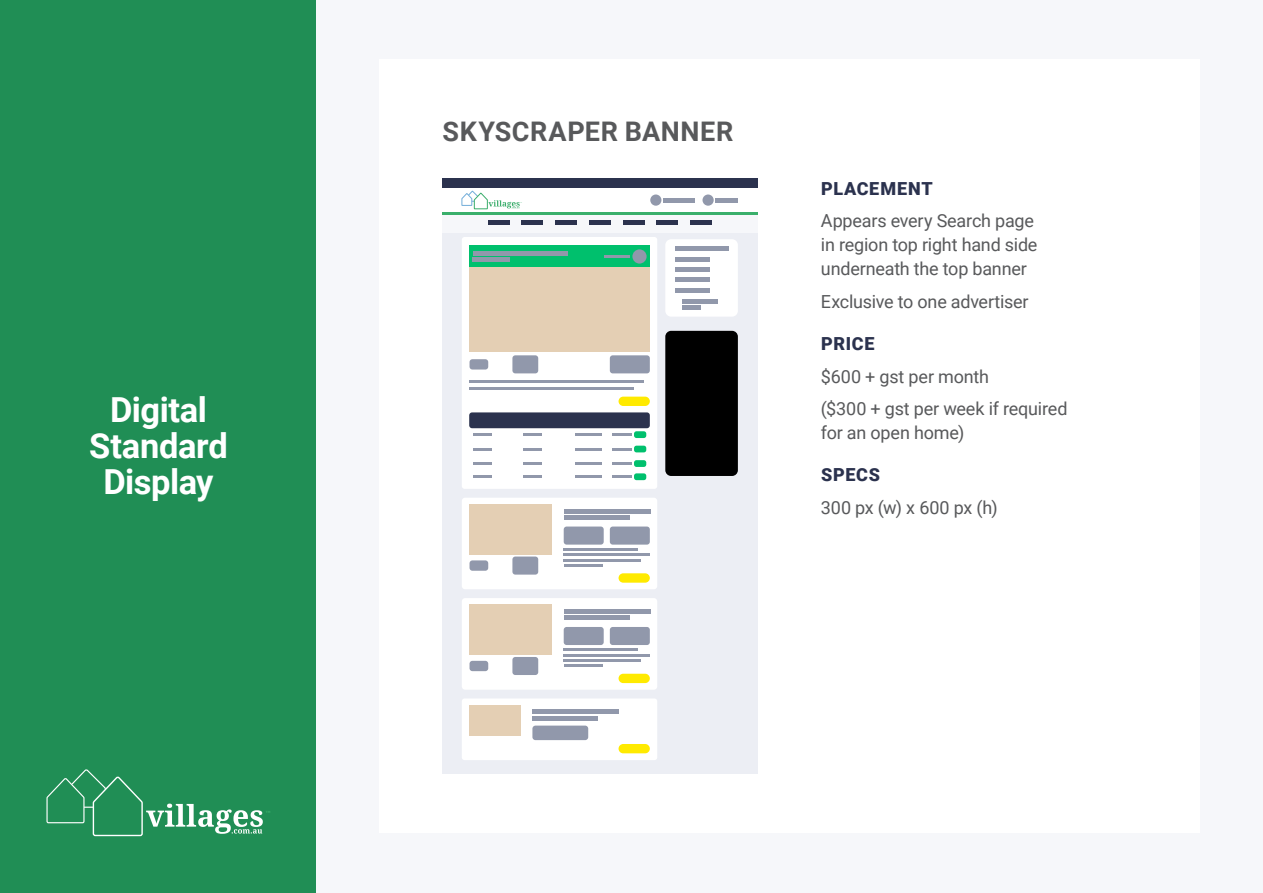
<style>
.page{position:relative;width:1263px;height:893px;background:#f6f7fa}
.page>*{position:absolute;margin:0;border:0;box-sizing:border-box;transform-origin:0 0}
.NEW_Sidebar{font:700 34.5px/36px "Roboto";letter-spacing:-.015em;color:#fff;text-align:center}
.NEW_Listings_Page_He{font:700 27px "Roboto";letter-spacing:.02em;color:#58595b}
.NEW_Listing_NOT_poin{font:18px/24px "Roboto";letter-spacing:-.01em;color:#58595b}
.Listings_subhead{font:900 18px "Roboto";letter-spacing:.04em;color:#2b324e}
.t1{font:700 2.85px "Verdana";color:#3aad6b}
</style>
<div class="page">
<div style="left:379px;top:60px;width:821px;height:773px;background:#fff"></div>
<div style="left:0;top:0;width:316px;height:893px;background:#229357"></div>
<svg style="left:46px;top:769px;width:217px;height:68px"></svg>
<div style="left:442px;top:215px;width:316px;height:559px;background:#eceef4"></div>
<div style="left:462px;top:698px;width:195px;height:62px;background:#fff;border-radius:3px"></div>
<div style="left:469px;top:705px;width:52px;height:31px;background:#e4cfb4"></div>
<div style="left:618px;top:744px;width:32px;height:9px;background:#ffea00;border-radius:5px"></div>
<div style="left:532px;top:726px;width:56px;height:14px;background:#9198ab;border-radius:3px"></div>
<div style="left:532px;top:709px;width:86px;height:5px;background:#9198ab"></div>
<hr style="left:532px;top:716px;width:66px;height:4px;background:#9198ab">
<div style="left:462px;top:498px;width:195px;height:91px;background:#fff;border-radius:3px"></div>
<hr style="left:564px;top:548px;width:74px;height:3px;background:#9198ab">
<hr style="left:564px;top:553px;width:86px;height:3px;background:#9198ab">
<hr style="left:564px;top:559px;width:77px;height:2px;background:#9198ab">
<hr style="left:564px;top:564px;width:38px;height:3px;background:#9198ab">
<div style="left:469px;top:504px;width:82px;height:51px;background:#e4cfb4"></div>
<div style="left:618px;top:573px;width:32px;height:10px;background:#ffea00;border-radius:5px"></div>
<div style="left:610px;top:527px;width:40px;height:18px;background:#9198ab;border-radius:3px"></div>
<div style="left:564px;top:527px;width:40px;height:18px;background:#9198ab;border-radius:3px"></div>
<div style="left:512px;top:556px;width:26px;height:19px;background:#9198ab;border-radius:3px"></div>
<div style="left:469px;top:560px;width:19px;height:11px;background:#9198ab;border-radius:3px"></div>
<hr style="left:564px;top:509px;width:86px;height:4px;background:#9198ab">
<div style="left:564px;top:515px;width:66px;height:5px;background:#9198ab"></div>
<div style="left:462px;top:598px;width:195px;height:92px;background:#fff;border-radius:3px"></div>
<hr style="left:564px;top:648px;width:74px;height:3px;background:#9198ab">
<hr style="left:564px;top:654px;width:86px;height:2px;background:#9198ab">
<hr style="left:564px;top:659px;width:77px;height:3px;background:#9198ab">
<hr style="left:564px;top:664px;width:38px;height:3px;background:#9198ab">
<div style="left:469px;top:605px;width:82px;height:50px;background:#e4cfb4"></div>
<div style="left:618px;top:674px;width:32px;height:9px;background:#ffea00;border-radius:5px"></div>
<div style="left:610px;top:627px;width:40px;height:18px;background:#9198ab;border-radius:3px"></div>
<div style="left:564px;top:627px;width:40px;height:18px;background:#9198ab;border-radius:3px"></div>
<div style="left:512px;top:657px;width:26px;height:18px;background:#9198ab;border-radius:3px"></div>
<div style="left:469px;top:661px;width:19px;height:10px;background:#9198ab;border-radius:3px"></div>
<div style="left:564px;top:609px;width:86px;height:5px;background:#9198ab"></div>
<hr style="left:564px;top:616px;width:66px;height:4px;background:#9198ab">
<div style="left:462px;top:237px;width:195px;height:252px;background:#fff;border-radius:3px"></div>
<div style="left:469px;top:246px;width:181px;height:21px;background:#00c06d"></div>
<div style="left:469px;top:267px;width:181px;height:84px;background:#e4cfb4"></div>
<div style="left:469px;top:412px;width:181px;height:16px;background:#2b324e;border-radius:3px"></div>
<div style="left:618px;top:397px;width:32px;height:9px;background:#ffea00;border-radius:5px"></div>
<div style="left:610px;top:355px;width:40px;height:18px;background:#9198ab;border-radius:3px"></div>
<div style="left:512px;top:355px;width:26px;height:18px;background:#9198ab;border-radius:3px"></div>
<div style="left:469px;top:359px;width:19px;height:11px;background:#9198ab;border-radius:3px"></div>
<div style="left:634px;top:431px;width:12px;height:7px;background:#00c06d;border-radius:2px"></div>
<div style="left:634px;top:446px;width:12px;height:6px;background:#00c06d;border-radius:2px"></div>
<div style="left:634px;top:460px;width:12px;height:7px;background:#00c06d;border-radius:2px"></div>
<div style="left:634px;top:473px;width:12px;height:7px;background:#00c06d;border-radius:2px"></div>
<hr style="left:469px;top:380px;width:174px;height:3px;background:#9198ab">
<hr style="left:604px;top:255px;width:26px;height:3px;background:#9198ab">
<hr style="left:473px;top:251px;width:94px;height:4px;background:#9198ab">
<div style="left:473px;top:257px;width:37px;height:5px;background:#9198ab"></div>
<hr style="left:469px;top:387px;width:165px;height:2px;background:#9198ab">
<hr style="left:473px;top:433px;width:18px;height:3px;background:#9198ab">
<hr style="left:523px;top:433px;width:18px;height:3px;background:#9198ab">
<hr style="left:576px;top:433px;width:26px;height:3px;background:#9198ab">
<hr style="left:612px;top:433px;width:19px;height:3px;background:#9198ab">
<svg style="left:473px;top:448px;width:18px;height:2px"></svg>
<svg style="left:523px;top:448px;width:18px;height:2px"></svg>
<hr style="left:576px;top:448px;width:26px;height:2px;background:#9198ab">
<svg style="left:612px;top:448px;width:19px;height:2px"></svg>
<hr style="left:473px;top:462px;width:18px;height:3px;background:#9198ab">
<hr style="left:523px;top:462px;width:18px;height:3px;background:#9198ab">
<hr style="left:576px;top:462px;width:26px;height:3px;background:#9198ab">
<hr style="left:612px;top:462px;width:19px;height:3px;background:#9198ab">
<hr style="left:473px;top:475px;width:18px;height:3px;background:#9198ab">
<hr style="left:523px;top:475px;width:18px;height:3px;background:#9198ab">
<hr style="left:576px;top:475px;width:26px;height:3px;background:#9198ab">
<hr style="left:612px;top:475px;width:19px;height:3px;background:#9198ab">
<div style="left:632px;top:249px;width:15px;height:15px;background:#9198ab;border-radius:50%"></div>
<div style="left:665px;top:331px;width:73px;height:145px;background:#000;border-radius:6px"></div>
<div style="left:665px;top:239px;width:73px;height:78px;background:#fff;border-radius:6px"></div>
<div style="left:675px;top:246px;width:53px;height:5px;background:#9198ab"></div>
<div style="left:675px;top:257px;width:34px;height:5px;background:#9198ab"></div>
<div style="left:675px;top:267px;width:34px;height:5px;background:#9198ab"></div>
<div style="left:675px;top:277px;width:34px;height:5px;background:#9198ab"></div>
<div style="left:675px;top:288px;width:34px;height:5px;background:#9198ab"></div>
<hr style="left:682px;top:300px;width:35px;height:4px;background:#9198ab">
<div style="left:682px;top:305px;width:19px;height:5px;background:#9198ab"></div>
<svg style="left:462px;top:191px;width:58px;height:18px"></svg>
<div style="left:442px;top:179px;width:316px;height:9px;background:#2b324e"></div>
<hr style="left:442px;top:212px;width:316px;height:3px;background:#3aaf6b">
<div style="left:442px;top:215px;width:316px;height:17px;background:#f6f7fa"></div>
<hr style="left:715px;top:198px;width:23px;height:4px;background:#9198ab">
<div style="left:702px;top:194px;width:12px;height:12px;background:#9198ab;border-radius:50%"></div>
<hr style="left:663px;top:198px;width:32px;height:4px;background:#9198ab">
<div style="left:657px;top:220px;width:21px;height:5px;background:#2b324e"></div>
<div style="left:623px;top:220px;width:21px;height:5px;background:#2b324e"></div>
<div style="left:589px;top:220px;width:21px;height:5px;background:#2b324e"></div>
<div style="left:555px;top:220px;width:22px;height:5px;background:#2b324e"></div>
<div style="left:522px;top:220px;width:21px;height:5px;background:#2b324e"></div>
<div style="left:488px;top:220px;width:21px;height:5px;background:#2b324e"></div>
<div style="left:690px;top:220px;width:22px;height:5px;background:#2b324e"></div>
<div style="left:650px;top:194px;width:11px;height:12px;background:#9198ab;border-radius:50%"></div>
<p class="NEW_Sidebar" style="left:89px;top:391px;width:140px">Digital<br>Standard<br>Display</p>
<p class="t1" style="left:266px;top:809px;width:6px">TM</p>
<p class="NEW_Listings_Page_He" style="left:442px;top:112px;width:292px">SKYSCRAPER BANNER</p>
<p class="Listings_subhead" style="left:821px;top:176px;width:113px">PLACEMENT</p>
<p class="NEW_Listing_NOT_poin" style="left:821px;top:208px;width:218px">Appears every Search page in region top right hand side underneath the top banner</p>
<p class="NEW_Listing_NOT_poin" style="left:821px;top:289px;width:209px">Exclusive to one advertiser</p>
<p class="Listings_subhead" style="left:821px;top:331px;width:55px">PRICE</p>
<p class="NEW_Listing_NOT_poin" style="left:821px;top:364px;width:170px">$600 + gst per month</p>
<p class="NEW_Listing_NOT_poin" style="left:821px;top:396px;width:248px">($300 + gst per week if required for an open home)</p>
<p class="Listings_subhead" style="left:821px;top:462px;width:60px">SPECS</p>
<p class="NEW_Listing_NOT_poin" style="left:821px;top:495px;width:178px">300 px (w) x 600 px (h)</p>
</div>
